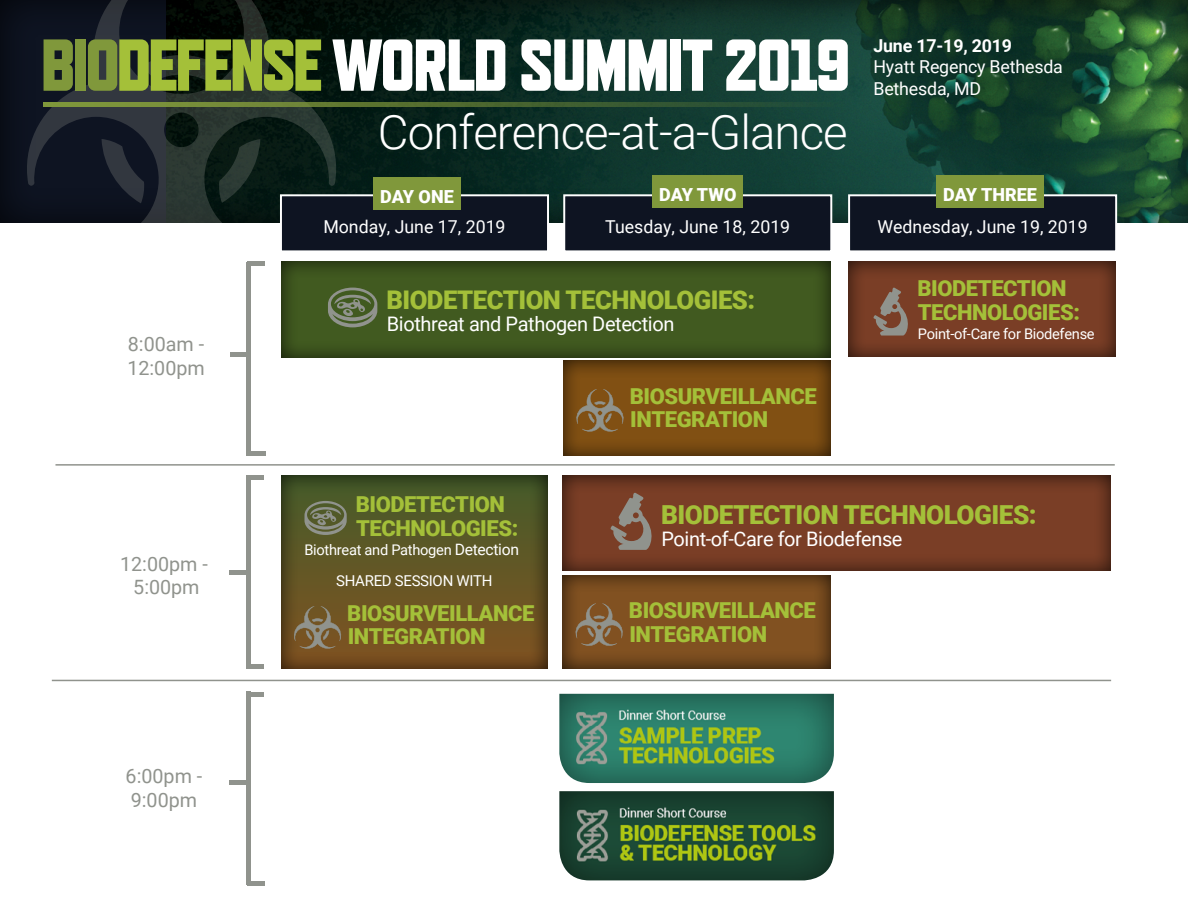
<style>
.page{position:relative;width:1188px;height:918px;background:#fff}
.page>*{position:absolute;margin:0;border:0;box-sizing:border-box;transform-origin:0 0}
.t1{font:800 73.35px "Refrigerator Deluxe";letter-spacing:-.03em;color:#fff}
.t2{font:300 47.4px "Roboto";letter-spacing:-.02em;color:#fff}
.t3{font:900 26.25px "Roboto";letter-spacing:-.02em;color:#a4c039}
.t4{font:900 25.65px "Roboto";letter-spacing:-.02em;color:#a4c039}
.t5{font:900 22.05px/23.9px "Roboto";letter-spacing:-.02em;color:#a4c039}
.t6{font:20.1px "Roboto";letter-spacing:-.02em;color:#fff}
.t7{font:19.95px "Roboto";letter-spacing:-.02em;color:#fff}
.t8{font:19.65px/23.7px "Roboto";color:#90938d}
.t9{font:900 18px "Roboto";color:#fff}
.t10{font:17.85px/21.5px "Roboto";letter-spacing:-.01em;color:#fff}
.t11{font:700 17.85px "Roboto";letter-spacing:-.01em;color:#fff}
.t12{font:17.7px "Roboto";color:#fff}
.t13{font:15px "Roboto";letter-spacing:-.02em;color:#fff}
.t14{font:14.7px "Roboto";letter-spacing:-.02em;color:#fff}
.s1{color:#80983b}
.s2{color:#a4c039}
.s3{font-size:15.75px}
</style>
<div class="page">
<div style="left:0;top:0;width:1188px;height:225px;background:#000;opacity:.75"></div>
<svg style="left:22px;top:0;width:319px;height:223px;background:#141e20"></svg>
<div style="left:1px;top:223px;width:1186px;height:694px;background:#fff"></div>
<div style="left:551px;top:352px;width:292px;height:105px;background:#000;opacity:.75"></div>
<div style="left:835px;top:252px;width:294px;height:105px;background:#000;opacity:.75"></div>
<div style="left:269px;top:252px;width:574px;height:106px;background:#000;opacity:.75"></div>
<svg style="left:43px;top:102px;width:800px;height:5px;background:#516f34"></svg>
<div style="left:281px;top:195px;width:267px;height:56px;background:#0e1422"></div>
<div style="left:280px;top:194px;width:269px;height:58px;border:2px solid #fff"></div>
<div style="left:564px;top:195px;width:267px;height:56px;background:#0e1422"></div>
<div style="left:563px;top:194px;width:269px;height:58px;border:2px solid #fff"></div>
<div style="left:849px;top:195px;width:267px;height:56px;background:#0e1422"></div>
<div style="left:848px;top:194px;width:269px;height:58px;border:2px solid #fff"></div>
<svg style="left:873px;top:287px;width:40px;height:49px;background:#825e4d"></svg>
<svg style="left:328px;top:288px;width:49px;height:39px;background:#657452"></svg>
<svg style="left:575px;top:389px;width:50px;height:43px;background:#846336"></svg>
<img style="left:559px;top:694px;width:275px;height:89px">
<img style="left:559px;top:791px;width:275px;height:89px">
<div style="left:269px;top:467px;width:292px;height:202px;background:#000;opacity:.75"></div>
<svg style="left:304px;top:501px;width:43px;height:34px"></svg>
<div style="left:550px;top:467px;width:574px;height:105px;background:#000;opacity:.75"></div>
<svg style="left:610px;top:493px;width:48px;height:57px;background:#825f4e"></svg>
<div style="left:550px;top:566px;width:294px;height:103px;background:#000;opacity:.75"></div>
<svg style="left:574px;top:603px;width:50px;height:44px;background:#84633f"></svg>
<hr style="left:55px;top:464px;width:1060px;height:2px;background:#90938d">
<hr style="left:52px;top:680px;width:1059px;height:1px;background:#90938d">
<div style="left:246px;top:262px;width:5px;height:193px;background:#90938d"></div>
<div style="left:246px;top:476px;width:5px;height:193px;background:#90938d"></div>
<div style="left:246px;top:692px;width:5px;height:193px;background:#90938d"></div>
<svg style="left:293px;top:606px;width:49px;height:43px;background:#7b6642"></svg>
<hr style="left:231px;top:352px;width:17px;height:4px;background:#90938d">
<div style="left:230px;top:570px;width:17px;height:5px;background:#90938d"></div>
<div style="left:230px;top:780px;width:17px;height:5px;background:#90938d"></div>
<div style="left:373px;top:177px;width:87px;height:32px;background:#80983b"></div>
<div style="left:652px;top:175px;width:91px;height:33px;background:#80983b"></div>
<div style="left:937px;top:175px;width:107px;height:33px;background:#80983b"></div>
<hr style="left:246px;top:475px;width:17px;height:4px;background:#90938d">
<div style="left:247px;top:664px;width:17px;height:5px;background:#90938d"></div>
<hr style="left:248px;top:262px;width:17px;height:4px;background:#90938d">
<div style="left:248px;top:451px;width:17px;height:5px;background:#90938d"></div>
<div style="left:247px;top:692px;width:17px;height:5px;background:#90938d"></div>
<hr style="left:247px;top:882px;width:17px;height:4px;background:#90938d">
<h1 class="t1" style="left:41px;top:22px;width:812px"><span class="s1">BIO</span><span class="s2">DEFENSE</span> WORLD SUMMIT 2019</h1>
<h2 class="t2" style="left:378px;top:99px;width:471px">Conference-at-a-Glance</h2>
<p class="t11" style="left:873px;top:33px;width:140px">June 17-19, 2019</p>
<p class="t10" style="left:873px;top:55px;width:191px">Hyatt Regency Bethesda<br>Bethesda, MD</p>
<p class="t9" style="left:380px;top:184px;width:75px">DAY ONE</p>
<p class="t9" style="left:659px;top:182px;width:79px">DAY TWO</p>
<p class="t9" style="left:943px;top:182px;width:95px">DAY THREE</p>
<p class="t8" style="left:127px;top:332px;width:79px">8:00am -<br>12:00pm</p>
<p class="t8" style="left:120px;top:551px;width:89px;text-align:center">12:00pm -<br>5:00pm</p>
<p class="t8" style="left:126px;top:763px;width:78px">6:00pm -<br>9:00pm</p>
<p class="t12" style="left:323px;top:214px;width:184px">Monday, June 17, 2019</p>
<p class="t12" style="left:605px;top:214px;width:186px">Tuesday, June 18, 2019</p>
<p class="t12" style="left:877px;top:214px;width:212px">Wednesday, June 19, 2019</p>
<p class="t4" style="left:386px;top:282px;width:370px">BIODETECTION TECHNOLOGIES:</p>
<p class="t6" style="left:387px;top:310px;width:289px">Biothreat and Pathogen Detection</p>
<p class="t5" style="left:630px;top:383px;width:188px">BIOSURVEILLANCE<br>INTEGRATION</p>
<p class="t5" style="left:917px;top:276px;width:164px">BIODETECTION<br>TECHNOLOGIES:</p>
<p class="t14" style="left:918px;top:323px;width:178px">Point-of-Care for Biodefense</p>
<p class="t5" style="left:356px;top:491px;width:164px">BIODETECTION<br>TECHNOLOGIES:</p>
<p class="t14" style="left:304px;top:539px;width:216px">Biothreat and Pathogen <span class="s3">Detection</span></p>
<p class="t13" style="left:336px;top:570px;width:158px">SHARED SESSION WITH</p>
<p class="t5" style="left:347px;top:600px;width:188px">BIOSURVEILLANCE<br>INTEGRATION</p>
<p class="t3" style="left:661px;top:496px;width:377px">BIODETECTION TECHNOLOGIES:</p>
<p class="t7" style="left:662px;top:525px;width:243px">Point-of-Care for Biodefense</p>
<p class="t5" style="left:629px;top:597px;width:188px">BIOSURVEILLANCE<br>INTEGRATION</p>
</div>
